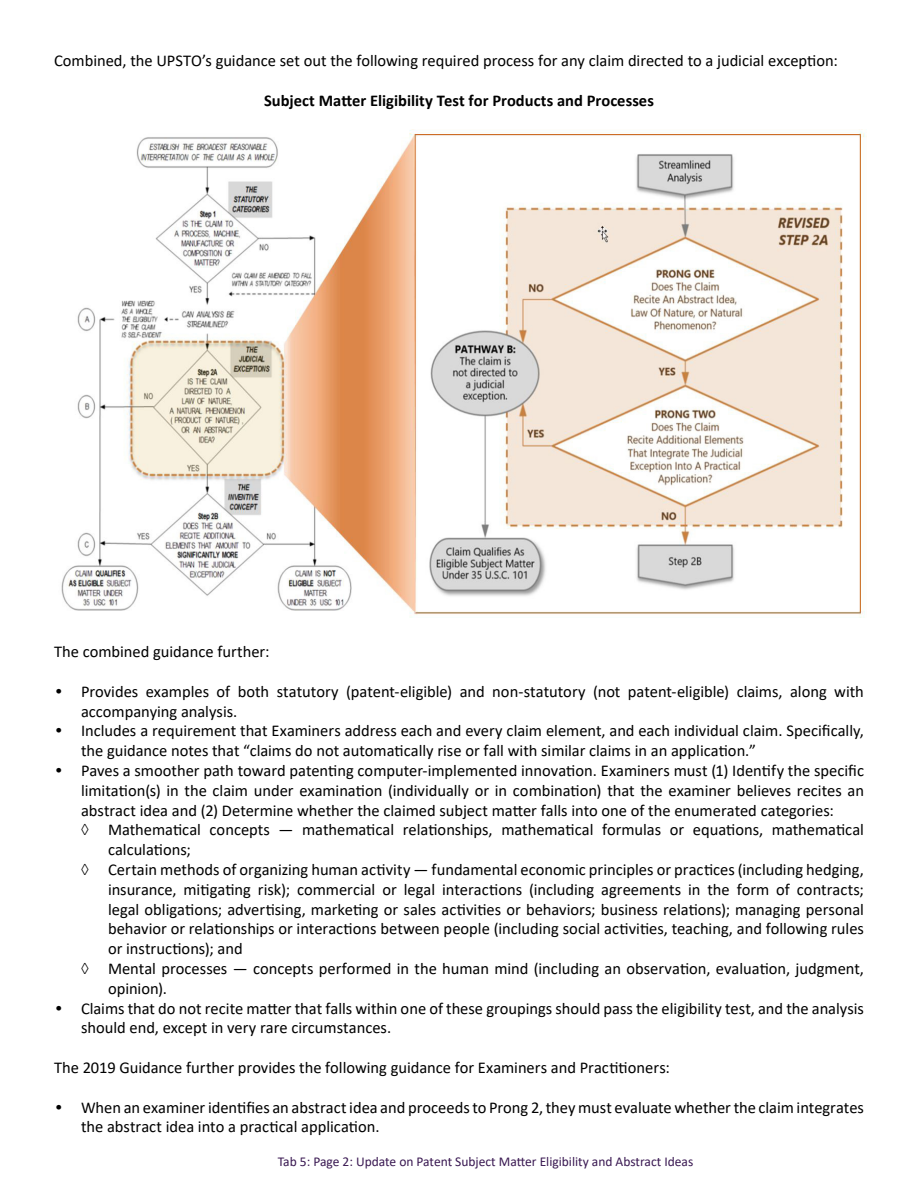
<style>
.page{position:relative;width:918px;height:1188px;background:#fff}
.page>*{position:absolute;margin:0;border:0;box-sizing:border-box;transform-origin:0 0}
.t1{font:16.5px/19.8px "Calibri";color:#000}
.t2{font:700 16.5px "Calibri";color:#000}
.t3{font:13.5px "Calibri";color:#3a1952}
.s1{font-family:"Century Gothic";font-weight:700;font-size:15.75px}
</style>
<div class="page">
<img style="left:61px;top:129px;width:806px;height:489px">
<p class="t1" style="left:54px;top:51px;width:785px">Combined, the UPSTO’s guidance set out the following required process for any claim directed to a judicial exception:</p>
<p class="t2" style="left:264px;top:89px;width:391px">Subject Matter Eligibility Test for Products and Processes</p>
<p class="t1" style="left:54px;top:641px;width:217px">The combined guidance further:</p>
<p class="t1" style="left:81px;top:681px;width:784px;text-indent:-27px"><span class="s1">•</span> Provides examples of both statutory (patent-eligible) and non-statutory (not patent-eligible) claims, along with accompanying analysis.</p>
<p class="t1" style="left:81px;top:721px;width:785px;text-indent:-27px"><span class="s1">•</span> Includes a requirement that Examiners address each and every claim element, and each individual claim. Specifically, the guidance notes that “claims do not automatically rise or fall with similar claims in an application.”</p>
<p class="t1" style="left:81px;top:760px;width:785px;text-align:justify;text-indent:-27px"><span class="s1">•</span> Paves a smoother path toward patenting computer-implemented innovation. Examiners must (1) Identify the specific limitation(s) in the claim under examination (individually or in combination) that the examiner believes recites an abstract idea and (2) Determine whether the claimed subject matter falls into one of the enumerated categories:</p>
<p class="t1" style="left:108px;top:820px;width:757px;text-indent:-27px"><span class="s1">◊</span> Mathematical concepts — mathematical relationships, mathematical formulas or equations, mathematical calculations;</p>
<p class="t1" style="left:108px;top:859px;width:758px;text-align:justify;text-indent:-27px"><span class="s1">◊</span> Certain methods of organizing human activity — fundamental economic principles or practices (including hedging, insurance, mitigating risk); commercial or legal interactions (including agreements in the form of contracts; legal obligations; advertising, marketing or sales activities or behaviors; business relations); managing personal behavior or relationships or interactions between people (including social activities, teaching, and following rules or instructions); and</p>
<p class="t1" style="left:108px;top:958px;width:758px;text-indent:-27px"><span class="s1">◊</span> Mental processes — concepts performed in the human mind (including an observation, evaluation, judgment, opinion).</p>
<p class="t1" style="left:81px;top:998px;width:784px;text-indent:-27px"><span class="s1">•</span> Claims that do not recite matter that falls within one of these groupings should pass the eligibility test, and the analysis should end, except in very rare circumstances.</p>
<p class="t1" style="left:54px;top:1057px;width:617px">The 2019 Guidance further provides the following guidance for Examiners and Practitioners:</p>
<p class="t1" style="left:81px;top:1097px;width:784px;text-indent:-27px"><span class="s1">•</span> When an examiner identifies an abstract idea and proceeds to Prong 2, they must evaluate whether the claim integrates the abstract idea into a practical application.</p>
<p class="t3" style="left:278px;top:1152px;width:417px">Tab 5: Page 2: Update on Patent Subject Matter Eligibility and Abstract Ideas</p>
</div>
